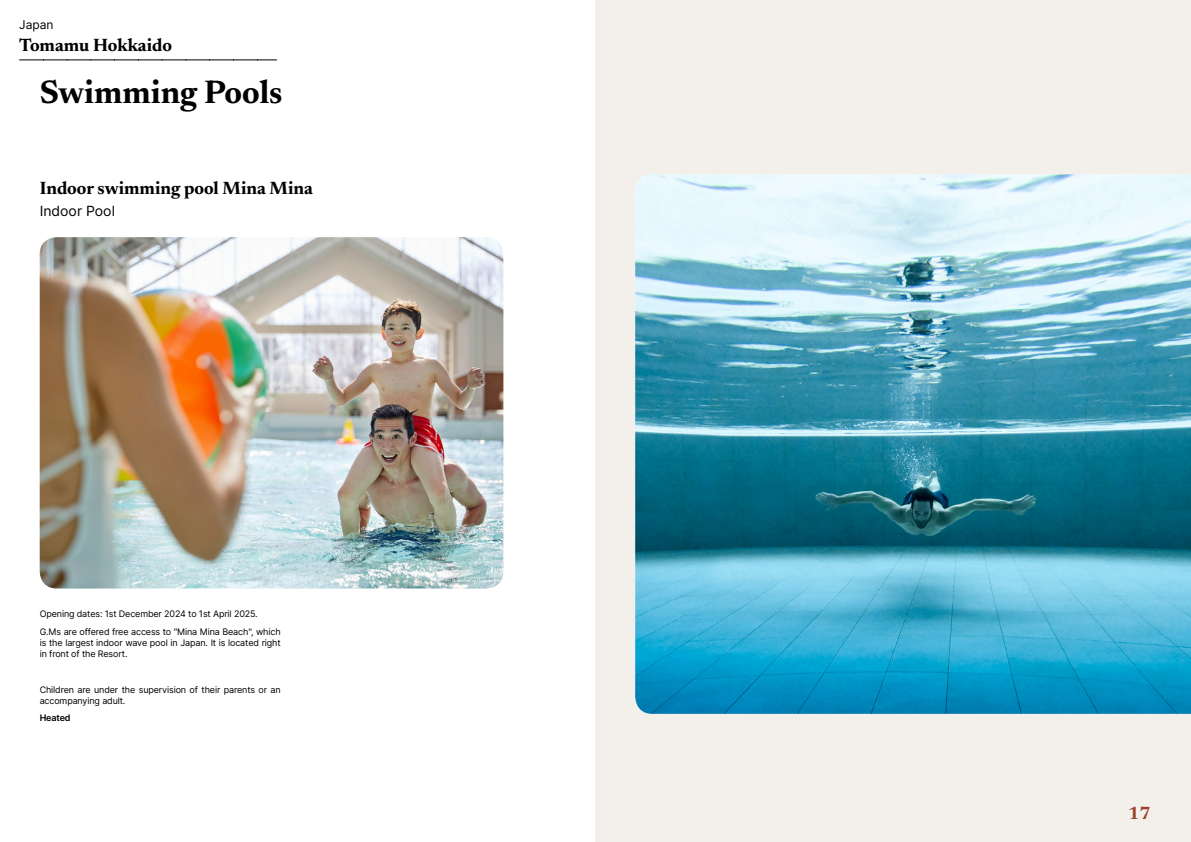
<style>
.page{position:relative;width:1191px;height:842px;background:#fff}
.page>*{position:absolute;margin:0;border:0;box-sizing:border-box;transform-origin:0 0}
.t1{font:700 33px "Newsreader 24 pt";color:#000}
.t2{font:700 18px "Newsreader 24 pt";color:#000}
.t3{font:700 18px "Newsreader 24 pt";color:#9d432c}
.t4{font:14px "Inter";color:#000}
.t5{font:12px "Inter";color:#000}
.t6{font:9px/11px "Inter";letter-spacing:-.015em;color:#000}
.t7{font:600 9px "Inter";letter-spacing:-.015em;color:#000}
</style>
<div class="page">
<div style="left:595px;top:0;width:596px;height:842px;background:#f3f0ec"></div>
<img style="left:635px;top:174px;width:556px;height:540px">
<img style="left:40px;top:237px;width:463px;height:351px">
<svg style="left:20px;top:60px;width:257px;height:1px"></svg>
<h3 class="t5" style="left:19px;top:15px;width:36px">Japan</h3>
<h2 class="t2" style="left:19px;top:32px;width:154px">Tomamu Hokkaido</h2>
<h1 class="t1" style="left:40px;top:69px;width:244px">Swimming Pools</h1>
<h2 class="t2" style="left:40px;top:175px;width:275px">Indoor swimming pool Mina Mina</h2>
<h3 class="t4" style="left:40px;top:200px;width:77px">Indoor Pool</h3>
<p class="t6" style="left:40px;top:604px;width:242px;line-height:18.1px">Opening dates: 1st December 2024 to 1st April 2025.<br>G.Ms are offered free access to "Mina Mina Beach", which</p>
<p class="t6" style="left:40px;top:637px;width:242px">is the largest indoor wave pool in Japan. It is located right in front of the Resort.</p>
<p class="t6" style="left:40px;top:684px;width:242px">Children are under the supervision of their parents or an accompanying adult.</p>
<p class="t7" style="left:40px;top:711px;width:32px">Heated</p>
<h2 class="t3" style="left:1128px;top:800px;width:24px">17</h2>
</div>
